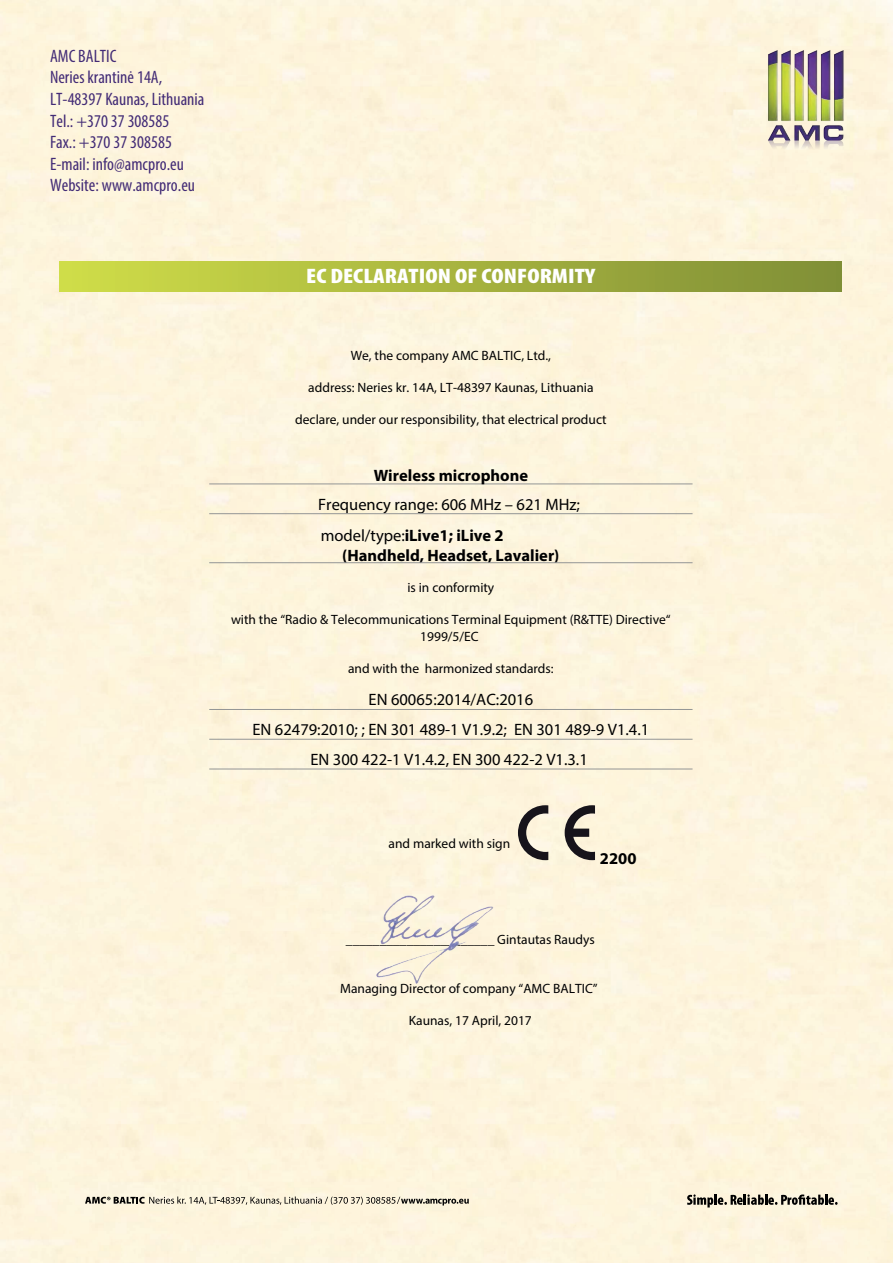
<style>
.page{position:relative;width:893px;height:1263px;background:#fdf4dc}
.page>*{position:absolute;margin:0;border:0;box-sizing:border-box;transform-origin:0 0}
.t1{font:900 condensed 21px "Myriad Pro";color:#fff;scale:1.17 1}
.t2{font:condensed 18px/21.6px "Myriad Pro";color:#422b76}
.t3{font:16.5px/29.7px "Myriad Pro";color:#000001;text-align:center}
.t4{font:700 16.5px/19.8px "Myriad Pro";color:#000001}
.t5{font:13.5px/16.2px "Myriad Pro";color:#000001;text-align:center}
.s1{font-weight:400}
</style>
<div class="page">
<img style="left:768px;top:49px;width:76px;height:104px">
<hr style="left:209px;top:484px;width:483px;height:1px;background:#939595">
<hr style="left:209px;top:513px;width:483px;height:1px;background:#939595">
<hr style="left:209px;top:709px;width:483px;height:1px;background:#939595">
<svg style="left:687px;top:1194px;width:151px;height:13px;background:#979285"></svg>
<svg style="left:85px;top:1196px;width:384px;height:9px;background:#beb8a7"></svg>
<div style="left:60px;top:262px;width:782px;height:30px;background:linear-gradient(to right,#d0dd49,#7f8e36)"></div>
<svg style="left:518px;top:805px;width:77px;height:55px;background:#afa89b"></svg>
<img style="left:372px;top:890px;width:124px;height:99px">
<hr style="left:209px;top:739px;width:483px;height:1px;background:#939595">
<hr style="left:209px;top:769px;width:483px;height:1px;background:#939595">
<hr style="left:209px;top:562px;width:483px;height:1px;background:#939595">
<h2 class="t2" style="left:50px;top:45px;width:156px">AMC BALTIC<br>Neries krantinė 14A,<br>LT-48397 Kaunas, Lithuania<br>Tel.: +370 37 308585<br>Fax.: +370 37 308585<br>E-mail: info@amcpro.eu<br>Website: www.amcpro.eu</h2>
<h1 class="t1" style="left:306px;top:264px;width:248px">EC DECLARATION OF CONFORMITY</h1>
<p class="t5" style="left:351px;top:347px;width:202px">We, the company AMC BALTIC, Ltd.,</p>
<p class="t5" style="left:308px;top:379px;width:287px">address: Neries kr. 14A, LT-48397 Kaunas, Lithuania</p>
<p class="t5" style="left:295px;top:412px;width:313px">declare, under our responsibility, that electrical product</p>
<p class="t4" style="left:374px;top:465px;width:156px">Wireless microphone</p>
<p class="t3" style="left:318px;top:489px;width:263px">Frequency range: 606 MHz – 621 MHz;</p>
<p class="t4" style="left:342px;top:525px;width:219px;text-indent:-22px"><span class="s1">model/type:</span> iLive1; iLive 2 (Handheld, Headset, Lavalier)</p>
<p class="t5" style="left:407px;top:579px;width:88px">is in conformity</p>
<p class="t5" style="left:231px;top:612px;width:441px">with the “Radio &amp; Telecommunications Terminal Equipment (R&amp;TTE) Directive“<br>1999/5/EC</p>
<p class="t5" style="left:348px;top:660px;width:207px">and with the harmonized standards:</p>
<p class="t3" style="left:369px;top:685px;width:166px">EN 60065:2014/AC:2016</p>
<p class="t3" style="left:252px;top:714px;width:398px">EN 62479:2010; ; EN 301 489-1 V1.9.2; EN 301 489-9 V1.4.1<br>EN 300 422-1 V1.4.2, EN 300 422-2 V1.3.1</p>
<p class="t5" style="left:389px;top:835px;width:123px">and marked with sign</p>
<p class="t4" style="left:600px;top:847px;width:38px">2200</p>
<p class="t5" style="left:346px;top:931px;width:250px">______________________ Gintautas Raudys</p>
<p class="t5" style="left:340px;top:980px;width:259px">Managing Director of company “AMC BALTIC”</p>
<p class="t5" style="left:409px;top:1012px;width:125px">Kaunas, 17 April, 2017</p>
</div>
